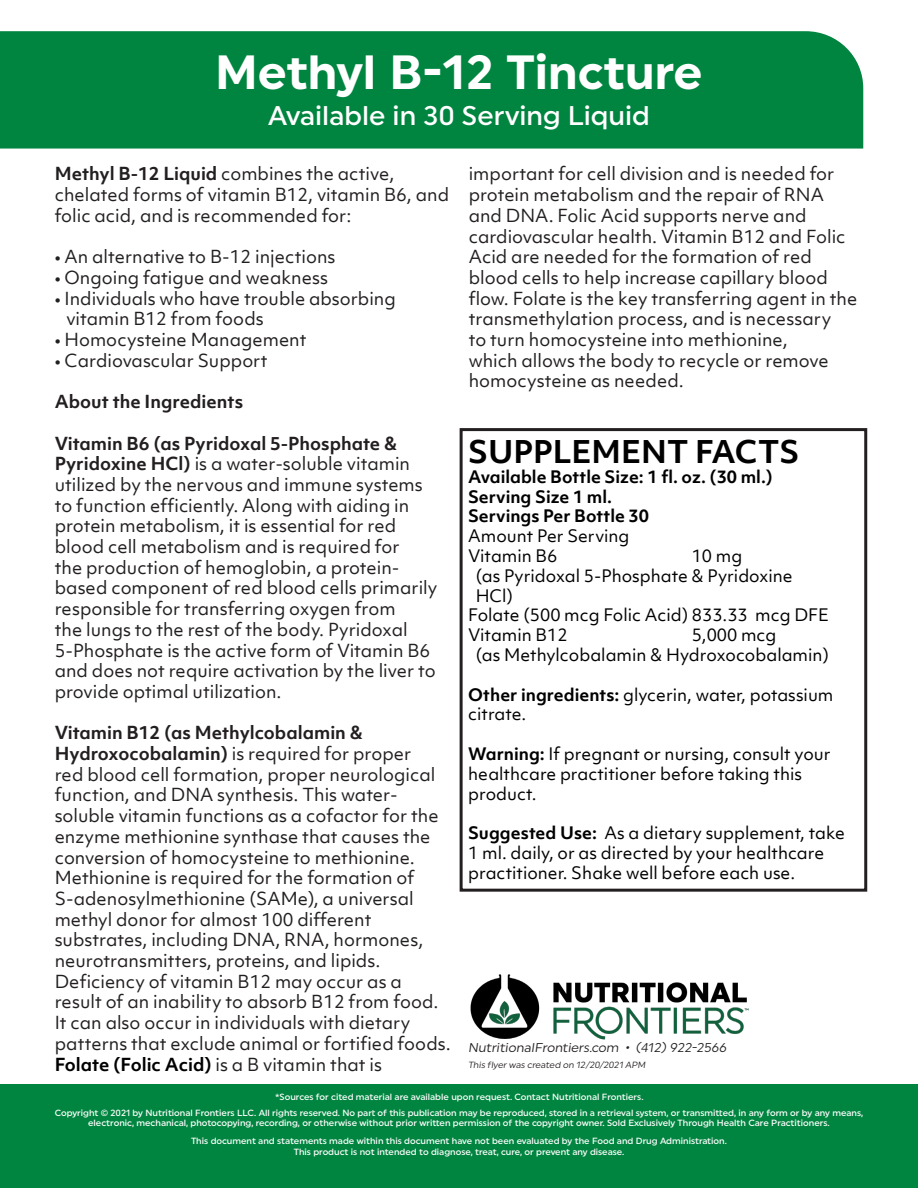
<style>
.page{position:relative;width:918px;height:1188px;background:#fff}
.page>*{position:absolute;margin:0;border:0;box-sizing:border-box;transform-origin:0 0}
.t1{font:700 48px "Uniform";color:#fff}
.t2{font:700 30px "Objektiv Mk 1";color:#000}
.t3{font:500 27px "Uniform";color:#fff}
.t4{font:17.25px/20.7px "Objektiv Mk 1";color:#231f20}
.t5{font:700 17.25px "Objektiv Mk 1";color:#000}
.t6{font:700 17.25px "Objektiv Mk 1";color:#231f20}
.t7{font:16.5px/19.8px "Objektiv Mk 1";color:#000}
.t8{font:700 16.5px "Objektiv Mk 1";color:#000}
.t9{font:12.75px "Uniform";color:#231f20}
.t10{font:500 9px/10.8px "Uniform";color:#fff;text-align:center}
.t11{font:9px "Uniform";color:#231f20}
.s1{font-weight:700}
.s2{font-weight:400;color:#231f20}
</style>
<div class="page">
<div style="left:0;top:1084px;width:918px;height:104px;background:#008540"></div>
<div style="left:0;top:31px;width:863px;height:118px;background:#008540"></div>
<img style="left:470px;top:974px;width:279px;height:66px">
<div style="left:460px;top:428px;width:407px;height:464px;border:3px solid #231f20"></div>
<p class="t1" style="left:215px;top:43px;width:489px">Methyl B-12 Tincture</p>
<p class="t3" style="left:268px;top:99px;width:383px">Available in 30 Serving Liquid</p>
<p class="t4" style="left:55px;top:163px;width:396px"><span class="s1">Methyl B-12 Liquid</span> combines the active, chelated forms of vitamin B12, vitamin B6, and folic acid, and is recommended for:</p>
<p class="t4" style="left:55px;top:246px;width:282px">• An alternative to B-12 injections</p>
<p class="t4" style="left:55px;top:267px;width:275px">• Ongoing fatigue and weakness</p>
<p class="t4" style="left:55px;top:288px;width:343px">• Individuals who have trouble absorbing</p>
<p class="t4" style="left:66px;top:308px;width:199px">vitamin B12 from foods</p>
<p class="t4" style="left:55px;top:329px;width:253px">• Homocysteine Management</p>
<p class="t4" style="left:55px;top:350px;width:214px">• Cardiovascular Support</p>
<p class="t6" style="left:55px;top:389px;width:190px">About the Ingredients</p>
<p class="t4" style="left:55px;top:433px;width:384px"><span class="s1">Vitamin B6 (as Pyridoxal 5-Phosphate &amp; Pyridoxine HCl)</span> is a water-soluble vitamin utilized by the nervous and immune systems to function efficiently. Along with aiding in protein metabolism, it is essential for red blood cell metabolism and is required for<br>the production of hemoglobin, a protein&shy;based component of red blood cells primarily responsible for transferring oxygen from<br>the lungs to the rest of the body. Pyridoxal 5-Phosphate is the active form of Vitamin B6 and does not require activation by the liver to provide optimal utilization.</p>
<p class="t4" style="left:55px;top:722px;width:398px"><span class="s1">Vitamin B12 (as Methylcobalamin &amp; Hydroxocobalamin)</span> is required for proper<br>red blood cell formation, proper neurological function, and DNA synthesis. This water&shy;soluble vitamin functions as a cofactor for the enzyme methionine synthase that causes the conversion of homocysteine to methionine.<br>Methionine is required for the formation of S-adenosylmethionine (SAMe), a universal methyl donor for almost 100 different substrates, including DNA, RNA, hormones, neurotransmitters, proteins, and lipids.<br>Deficiency of vitamin B12 may occur as a result of an inability to absorb B12 from food.<br>It can also occur in individuals with dietary patterns that exclude animal or fortified foods.</p>
<p class="t5" style="left:55px;top:1052px;width:329px">Folate (Folic Acid) <span class="s2">is a B vitamin that is</span></p>
<p class="t4" style="left:469px;top:163px;width:390px">important for cell division and is needed for protein metabolism and the repair of RNA and DNA. Folic Acid supports nerve and cardiovascular health. Vitamin B12 and Folic Acid are needed for the formation of red blood cells to help increase capillary blood flow. Folate is the key transferring agent in the transmethylation process, and is necessary<br>to turn homocysteine into methionine,<br>which allows the body to recycle or remove homocysteine as needed.</p>
<p class="t2" style="left:468px;top:431px;width:332px">SUPPLEMENT FACTS</p>
<p class="t8" style="left:468px;top:465px;width:306px">Available Bottle Size: 1 fl. oz. (30 ml.)</p>
<p class="t8" style="left:468px;top:485px;width:145px">Serving Size 1 ml.</p>
<p class="t8" style="left:468px;top:505px;width:182px">Servings Per Bottle 30</p>
<p class="t7" style="left:468px;top:526px;width:163px">Amount Per Serving</p>
<p class="t7" style="left:468px;top:546px;width:91px">Vitamin B6</p>
<p class="t7" style="left:692px;top:546px;width:52px">10 mg</p>
<p class="t7" style="left:476px;top:566px;width:318px">(as Pyridoxal 5-Phosphate &amp; Pyridoxine</p>
<p class="t7" style="left:476px;top:585px;width:39px">HCl)</p>
<p class="t7" style="left:468px;top:605px;width:362px">Folate (500 mcg Folic Acid) 833.33 mcg DFE</p>
<p class="t7" style="left:468px;top:625px;width:101px">Vitamin B12</p>
<p class="t7" style="left:692px;top:625px;width:86px">5,000 mcg</p>
<p class="t7" style="left:476px;top:645px;width:355px">(as Methylcobalamin &amp; Hydroxocobalamin)</p>
<p class="t7" style="left:468px;top:684px;width:367px"><span class="s1">Other ingredients:</span> glycerin, water, potassium citrate.</p>
<p class="t7" style="left:468px;top:744px;width:364px"><span class="s1">Warning:</span> If pregnant or nursing, consult your healthcare practitioner before taking this product.</p>
<p class="t7" style="left:468px;top:823px;width:378px"><span class="s1">Suggested Use:</span> As a dietary supplement, take<br>1 ml. daily, or as directed by your healthcare practitioner. Shake well before each use.</p>
<p class="t9" style="left:468px;top:1040px;width:262px">NutritionalFrontiers.com • (412) 922-2566</p>
<p class="t11" style="left:468px;top:1060px;width:181px">This flyer was created on 12/20/2021 APM</p>
<p class="t10" style="left:275px;top:1091px;width:370px">*Sources for cited material are available upon request. Contact Nutritional Frontiers.</p>
<p class="t10" style="left:55px;top:1107px;width:810px">Copyright © 2021 by Nutritional Frontiers LLC. All rights reserved. No part of this publication may be reproduced, stored in a retrieval system, or transmitted, in any form or by any means, electronic, mechanical, photocopying, recording, or otherwise without prior written permission of the copyright owner. Sold Exclusively Through Health Care Practitioners.</p>
<p class="t10" style="left:191px;top:1135px;width:537px">This document and statements made within this document have not been evaluated by the Food and Drug Administration.</p>
<p class="t10" style="left:294px;top:1146px;width:332px">This product is not intended to diagnose, treat, cure, or prevent any disease.</p>
</div>
